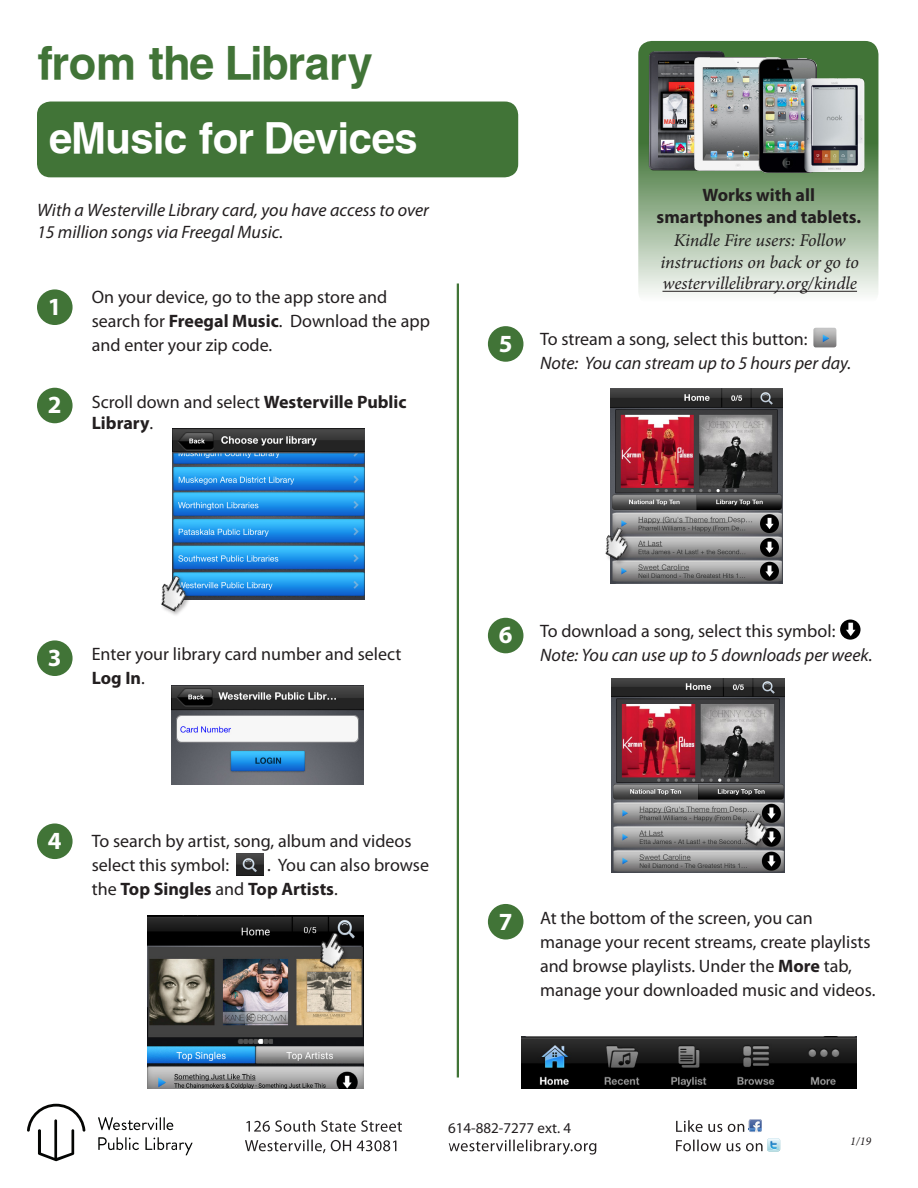
<style>
.page{position:relative;width:918px;height:1188px;background:#fff}
.page>*{position:absolute;margin:0;border:0;box-sizing:border-box;transform-origin:0 0}
.t1{font:700 45px "Context S Si";letter-spacing:.005em;color:#417437}
.t2{font:700 42px "Context S Si";color:#fff}
.t3{font:700 24.75px "Myriad Pro";color:#fff}
.t4{font:18px/24px "Myriad Pro";color:#231f20}
.t5{font:italic 18px "Myriad Pro";color:#231f20}
.t6{font:700 18px/21.6px "Myriad Pro";color:#231f20}
.t7{font:italic 18px/21.6px "Minion Pro";letter-spacing:-.005em;color:#231f20;text-align:center}
.t8{font:15px "Myriad Pro";color:#231f20}
.t9{font:italic 12px "Minion Pro";color:#231f20}
.s1{font-weight:700}
.s2{font-weight:400}
</style>
<div class="page">
<svg style="left:638px;top:41px;width:240px;height:265px;background:#9fb89a"></svg>
<div style="left:37px;top:102px;width:481px;height:75px;background:#417437;border-radius:14px"></div>
<img style="left:645px;top:51px;width:83px;height:119px">
<svg style="left:245px;top:1140px;width:151px;height:13px"></svg>
<svg style="left:246px;top:1120px;width:156px;height:12px"></svg>
<svg style="left:676px;top:1119px;width:104px;height:32px"></svg>
<svg style="left:449px;top:1140px;width:147px;height:15px"></svg>
<div style="left:402px;top:1135px;width:48px;height:34px;border:5px solid #fff;border-radius:12px"></div>
<img style="left:694px;top:58px;width:87px;height:113px">
<img style="left:758px;top:59px;width:59px;height:114px">
<img style="left:804px;top:76px;width:61px;height:97px">
<hr style="left:457px;top:284px;width:2px;height:794px;background:#417437">
<div style="left:488px;top:618px;width:35px;height:35px;background:#417437;border-radius:50%"></div>
<div style="left:37px;top:823px;width:36px;height:36px;background:#417437;border-radius:50%"></div>
<div style="left:37px;top:289px;width:36px;height:36px;background:#417437;border-radius:50%"></div>
<div style="left:37px;top:388px;width:36px;height:35px;background:#417437;border-radius:50%"></div>
<div style="left:37px;top:640px;width:36px;height:36px;background:#417437;border-radius:50%"></div>
<div style="left:488px;top:326px;width:35px;height:36px;background:#417437;border-radius:50%"></div>
<div style="left:488px;top:904px;width:35px;height:36px;background:#417437;border-radius:50%"></div>
<svg style="left:27px;top:1104px;width:58px;height:57px"></svg>
<svg style="left:98px;top:1117px;width:75px;height:13px"></svg>
<svg style="left:98px;top:1137px;width:41px;height:13px"></svg>
<svg style="left:145px;top:1137px;width:48px;height:18px"></svg>
<img style="left:173px;top:492px;width:192px;height:108px">
<img style="left:173px;top:429px;width:192px;height:63px">
<img style="left:161px;top:572px;width:32px;height:42px">
<img style="left:172px;top:686px;width:192px;height:98px">
<img style="left:148px;top:915px;width:215px;height:173px">
<img style="left:236px;top:854px;width:27px;height:21px">
<div style="left:319px;top:932px;width:32px;height:42px;background:#231f20;opacity:.3"></div>
<img style="left:313px;top:929px;width:38px;height:41px">
<img style="left:610px;top:389px;width:173px;height:194px">
<div style="left:605px;top:527px;width:29px;height:39px;background:#231f20;opacity:.3"></div>
<img style="left:605px;top:525px;width:29px;height:37px">
<img style="left:813px;top:328px;width:23px;height:19px">
<img style="left:840px;top:620px;width:21px;height:20px;border-radius:10px">
<img style="left:611px;top:678px;width:173px;height:195px">
<div style="left:744px;top:813px;width:29px;height:39px;background:#231f20;opacity:.3"></div>
<img style="left:739px;top:810px;width:34px;height:38px">
<img style="left:522px;top:1037px;width:335px;height:51px">
<hr style="left:662px;top:291px;width:195px;height:1px;background:#231f20">
<p class="t1" style="left:37px;top:35px;width:337px">from the Library</p>
<p class="t2" style="left:49px;top:112px;width:369px">eMusic for Devices</p>
<p class="t6" style="left:703px;top:184px;width:114px">Works with all</p>
<p class="t5" style="left:37px;top:199px;width:394px">With a Westerville Library card, you have access to over</p>
<p class="t6" style="left:657px;top:205px;width:206px">smartphones and tablets.</p>
<p class="t5" style="left:37px;top:220px;width:248px">15 million songs via Freegal Music.</p>
<p class="t7" style="left:661px;top:230px;width:200px">Kindle Fire users: Follow instructions on back or go to westervillelibrary.org/kindle</p>
<p class="t3" style="left:48px;top:291px;width:15px">1</p>
<p class="t4" style="left:92px;top:285px;width:340px">On your device, go to the app store and search for <span class="s1">Freegal Music</span>. Download the app and enter your zip code.</p>
<p class="t4" style="left:540px;top:327px;width:269px">To stream a song, select this button:</p>
<p class="t5" style="left:540px;top:352px;width:313px">Note: You can stream up to 5 hours per day.</p>
<p class="t3" style="left:499px;top:327px;width:15px">5</p>
<p class="t3" style="left:48px;top:389px;width:15px">2</p>
<p class="t6" style="left:92px;top:390px;width:316px"><span class="s2">Scroll down and select</span> Westerville Public<br>Library<span class="s2">.</span></p>
<p class="t3" style="left:48px;top:642px;width:15px">3</p>
<p class="t4" style="left:92px;top:642px;width:311px">Enter your library card number and select</p>
<p class="t6" style="left:92px;top:667px;width:55px">Log In<span class="s2">.</span></p>
<p class="t3" style="left:499px;top:619px;width:15px">6</p>
<p class="t4" style="left:540px;top:618px;width:297px">To download a song, select this symbol:</p>
<p class="t5" style="left:540px;top:644px;width:334px">Note: You can use up to 5 downloads per week.</p>
<p class="t3" style="left:48px;top:825px;width:15px">4</p>
<p class="t4" style="left:92px;top:829px;width:321px">To search by artist, song, album and videos select this symbol:</p>
<p class="t4" style="left:92px;top:853px;width:339px;text-indent:175px">. You can also browse the <span class="s1">Top Singles</span> and <span class="s1">Top Artists</span>.</p>
<p class="t3" style="left:499px;top:905px;width:15px">7</p>
<p class="t4" style="left:540px;top:906px;width:337px">At the bottom of the screen, you can manage your recent streams, create playlists and browse playlists. Under the <span class="s1">More</span> tab, manage your downloaded music and videos.</p>
<p class="t8" style="left:448px;top:1119px;width:124px">614-882-7277 ext. 4</p>
<p class="t9" style="left:850px;top:1133px;width:23px">1/19</p>
</div>
